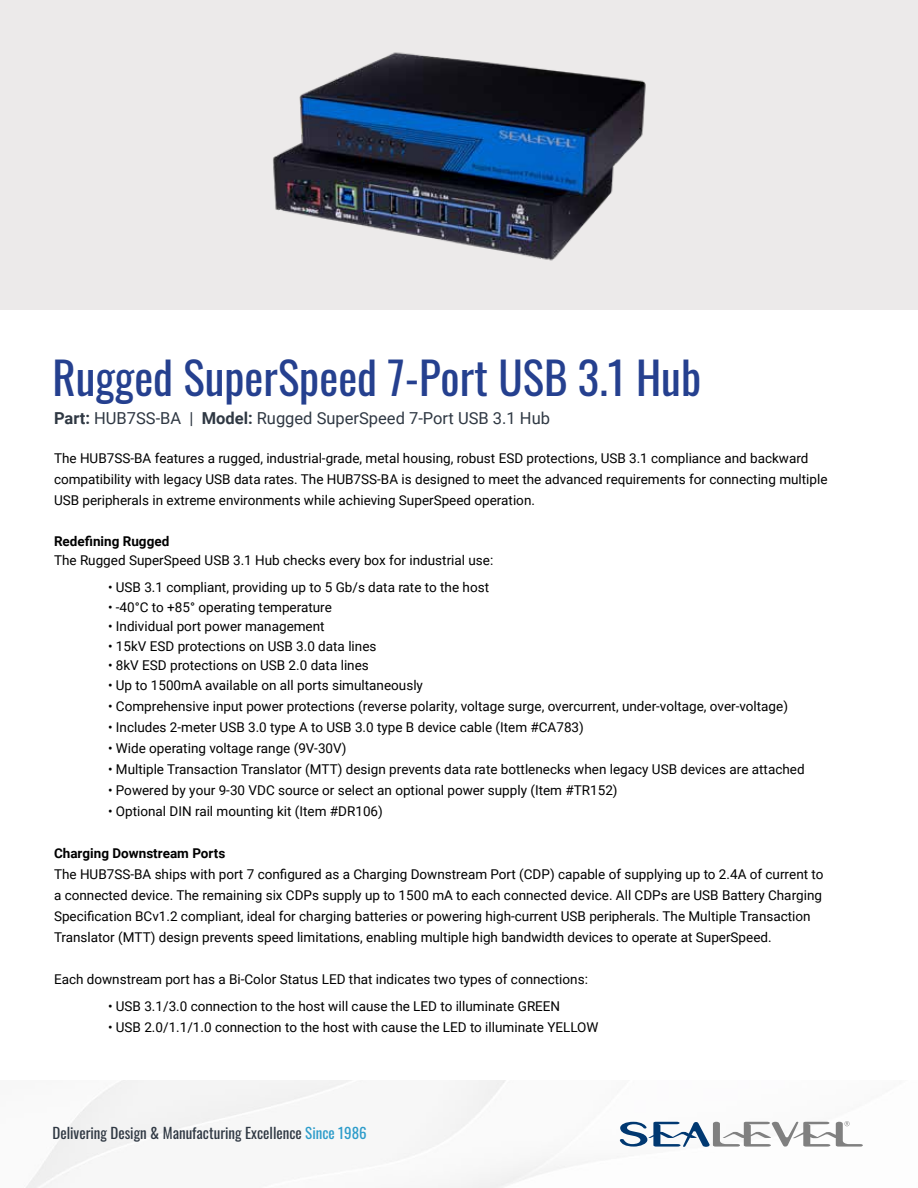
<style>
.page{position:relative;width:918px;height:1188px;background:#fff}
.page>*{position:absolute;margin:0;border:0;box-sizing:border-box;transform-origin:0 0}
.t1{font:45px "Oswald";color:#25408f}
.t2{font:16.5px "Roboto";color:#2f3843}
.t3{font:15px "Oswald";color:#2f3843}
.t4{font:13.5px/21px "Roboto";color:#000}
.t5{font:700 13.5px "Roboto";color:#000}
.s1{font-weight:700}
.s2{color:#2d9cca}
</style>
<div class="page">
<div style="left:0;top:0;width:918px;height:309px;background:#eceaea"></div>
<svg style="left:620px;top:1121px;width:243px;height:26px"></svg>
<img style="left:273px;top:52px;width:373px;height:209px">
<h1 class="t1" style="left:52px;top:337px;width:650px">Rugged SuperSpeed 7-Port USB 3.1 Hub</h1>
<p class="t2" style="left:54px;top:406px;width:498px"><span class="s1">Part:</span> HUB7SS-BA | <span class="s1">Model:</span> Rugged SuperSpeed 7-Port USB 3.1 Hub</p>
<p class="t4" style="left:54px;top:448px;width:775px">The HUB7SS-BA features a rugged, industrial-grade, metal housing, robust ESD protections, USB 3.1 compliance and backward compatibility with legacy USB data rates. The HUB7SS-BA is designed to meet the advanced requirements for connecting multiple<br>USB peripherals in extreme environments while achieving SuperSpeed operation.</p>
<p class="t5" style="left:54px;top:532px;width:117px">Redefining Rugged</p>
<p class="t4" style="left:54px;top:550px;width:441px">The Rugged SuperSpeed USB 3.1 Hub checks every box for industrial use:</p>
<p class="t4" style="left:108px;top:577px;width:383px">• USB 3.1 compliant, providing up to 5 Gb/s data rate to the host</p>
<p class="t4" style="left:108px;top:596px;width:225px">• -40°C to +85° operating temperature</p>
<p class="t4" style="left:108px;top:616px;width:218px">• Individual port power management</p>
<p class="t4" style="left:108px;top:635px;width:270px">• 15kV ESD protections on USB 3.0 data lines</p>
<p class="t4" style="left:108px;top:655px;width:262px">• 8kV ESD protections on USB 2.0 data lines</p>
<p class="t4" style="left:108px;top:674px;width:316px">• Up to 1500mA available on all ports simultaneously</p>
<p class="t4" style="left:108px;top:695px;width:682px">• Comprehensive input power protections (reverse polarity, voltage surge, overcurrent, under-voltage, over-voltage)</p>
<p class="t4" style="left:108px;top:716px;width:477px">• Includes 2-meter USB 3.0 type A to USB 3.0 type B device cable (Item #CA783)</p>
<p class="t4" style="left:108px;top:737px;width:240px">• Wide operating voltage range (9V-30V)</p>
<p class="t4" style="left:108px;top:758px;width:698px">• Multiple Transaction Translator (MTT) design prevents data rate bottlenecks when legacy USB devices are attached</p>
<p class="t4" style="left:108px;top:779px;width:511px">• Powered by your 9-30 VDC source or select an optional power supply (Item #TR152)</p>
<p class="t4" style="left:108px;top:800px;width:276px">• Optional DIN rail mounting kit (Item #DR106)</p>
<p class="t5" style="left:54px;top:844px;width:173px">Charging Downstream Ports</p>
<p class="t4" style="left:54px;top:863px;width:771px">The HUB7SS-BA ships with port 7 configured as a Charging Downstream Port (CDP) capable of supplying up to 2.4A of current to a connected device. The remaining six CDPs supply up to 1500 mA to each connected device. All CDPs are USB Battery Charging Specification BCv1.2 compliant, ideal for charging batteries or powering high-current USB peripherals. The Multiple Transaction Translator (MTT) design prevents speed limitations, enabling multiple high bandwidth devices to operate at SuperSpeed.</p>
<p class="t4" style="left:54px;top:968px;width:535px">Each downstream port has a Bi-Color Status LED that indicates two types of connections:</p>
<p class="t4" style="left:108px;top:995px;width:454px">• USB 3.1/3.0 connection to the host will cause the LED to illuminate GREEN</p>
<p class="t4" style="left:108px;top:1016px;width:492px">• USB 2.0/1.1/1.0 connection to the host with cause the LED to illuminate YELLOW</p>
<p class="t3" style="left:52px;top:1119px;width:316px">Delivering Design &amp; Manufacturing Excellence <span class="s2">Since 1986</span></p>
</div>
